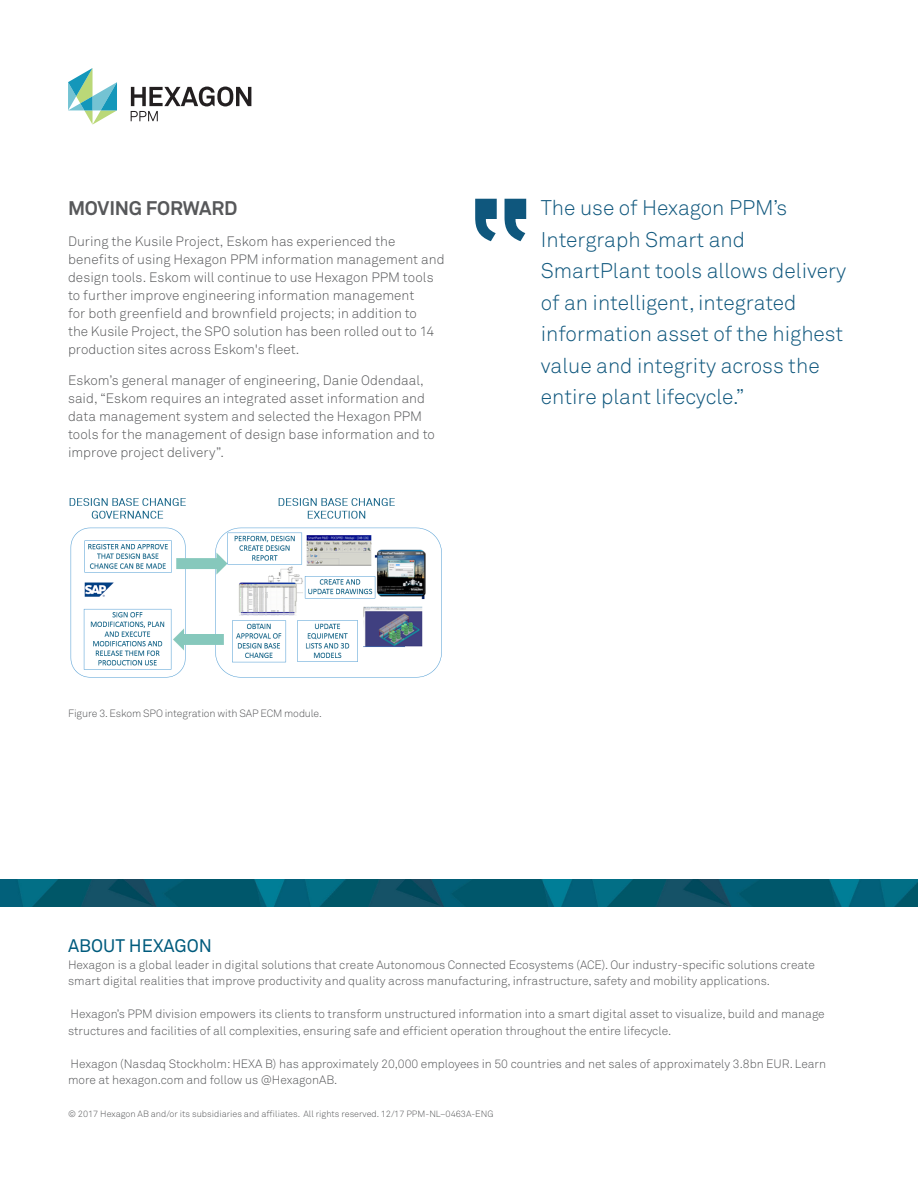
<style>
.page{position:relative;width:918px;height:1188px;background:#fff}
.page>*{position:absolute;margin:0;border:0;box-sizing:border-box;transform-origin:0 0}
.Pull_Quote{font:21px/31.5px "Akkurat Light Pro";color:#0f577d}
.BODY_H1{font:700 19.5px "Akkurat Pro";letter-spacing:-.01em;color:#57585a}
.About_PPM{font:18px "Akkurat Pro";color:#005b7d}
.BODY_COPY{font:13.5px/18px "Akkurat Light Pro";letter-spacing:.005em;color:#57585a}
.Boilerplate_Copy{font:12px/16.5px "Akkurat Light Pro";color:#57585a}
.t1{font:10.5px "Akkurat Light Pro";letter-spacing:-.015em;color:#57585a}
.Copyright{font:9px "Akkurat Light Pro";color:#57585a}
</style>
<div class="page">
<svg style="left:68px;top:68px;width:49px;height:57px"></svg>
<svg style="left:131px;top:87px;width:120px;height:34px"></svg>
<img style="left:0;top:879px;width:918px;height:27px">
<img style="left:69px;top:498px;width:373px;height:180px">
<svg style="left:475px;top:199px;width:51px;height:42px"></svg>
<p class="BODY_H1" style="left:68px;top:196px;width:171px">MOVING FORWARD</p>
<p class="BODY_COPY" style="left:68px;top:232px;width:378px">During the Kusile Project, Eskom has experienced the benefits of using Hexagon PPM information management and design tools. Eskom will continue to use Hexagon PPM tools to further improve engineering information management<br>for both greenfield and brownfield projects; in addition to<br>the Kusile Project, the SPO solution has been rolled out to 14 production sites across Eskom's fleet.</p>
<p class="BODY_COPY" style="left:68px;top:371px;width:368px">Eskom’s general manager of engineering, Danie Odendaal, said, “Eskom requires an integrated asset information and data management system and selected the Hexagon PPM tools for the management of design base information and to improve project delivery”.</p>
<p class="Pull_Quote" style="left:541px;top:192px;width:307px">The use of Hexagon PPM’s<br>Intergraph Smart and<br>SmartPlant tools allows delivery of an intelligent, integrated information asset of the highest value and integrity across the entire plant lifecycle.”</p>
<p class="t1" style="left:68px;top:707px;width:255px">Figure 3. Eskom SPO integration with SAP ECM module.</p>
<p class="About_PPM" style="left:68px;top:936px;width:145px">ABOUT HEXAGON</p>
<p class="Boilerplate_Copy" style="left:68px;top:957px;width:749px">Hexagon is a global leader in digital solutions that create Autonomous Connected Ecosystems (ACE). Our industry-specific solutions create smart digital realities that improve productivity and quality across manufacturing, infrastructure, safety and mobility applications.</p>
<p class="Boilerplate_Copy" style="left:68px;top:1006px;width:758px">Hexagon’s PPM division empowers its clients to transform unstructured information into a smart digital asset to visualize, build and manage structures and facilities of all complexities, ensuring safe and efficient operation throughout the entire lifecycle.</p>
<p class="Boilerplate_Copy" style="left:68px;top:1056px;width:760px">Hexagon (Nasdaq Stockholm: HEXA B) has approximately 20,000 employees in 50 countries and net sales of approximately 3.8bn EUR. Learn more at hexagon.com and follow us @HexagonAB.</p>
<p class="Copyright" style="left:68px;top:1109px;width:427px">© 2017 Hexagon AB and/or its subsidiaries and affiliates. All rights reserved. 12/17 PPM-NL–0463A-ENG</p>
</div>
